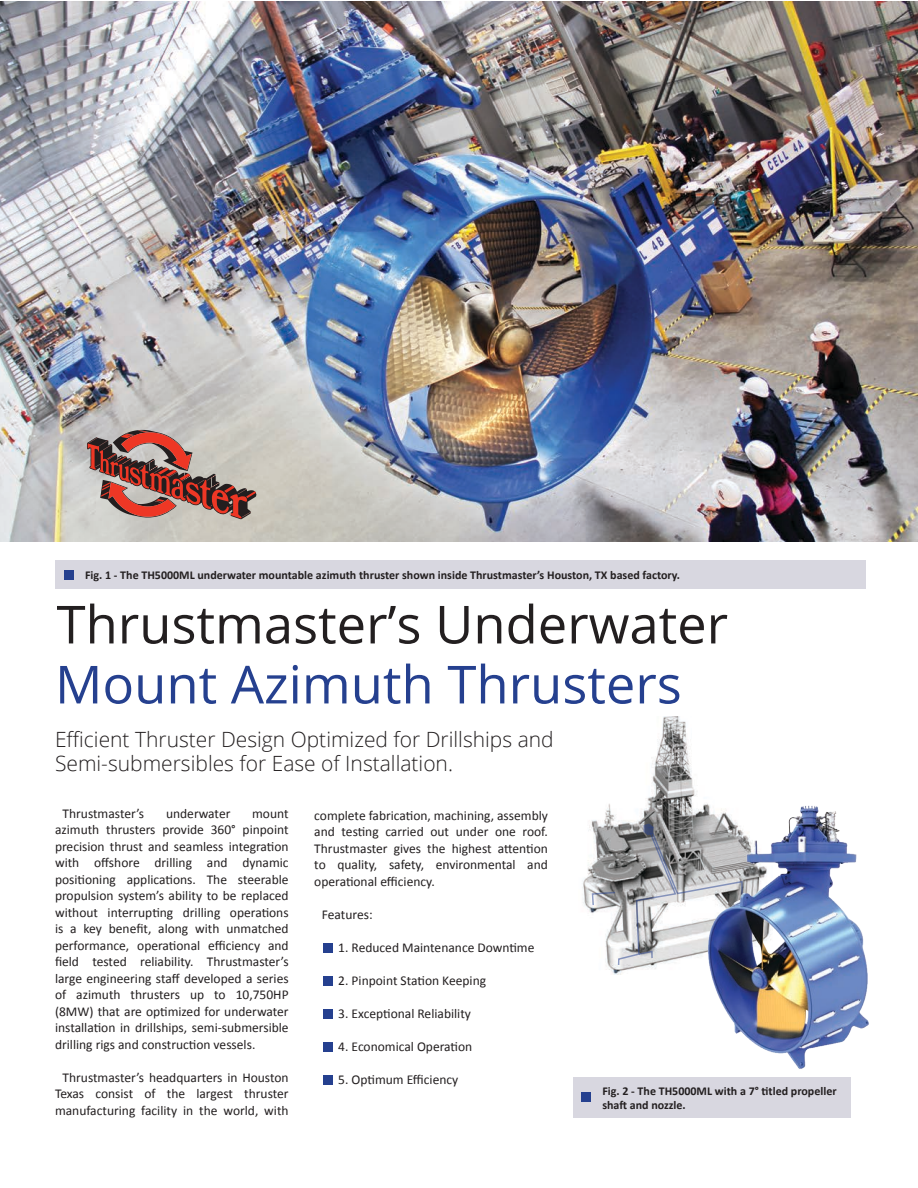
<style>
.page{position:relative;width:918px;height:1188px;background:#fff}
.page>*{position:absolute;margin:0;border:0;box-sizing:border-box;transform-origin:0 0}
.title_1{font:52.5px/60px "Open Sans";color:#231f20}
.KREDIT_title{font:300 21px/24px "Open Sans";color:#231f20}
.body_text{font:13.5px/16.5px "Calibri";color:#231f20;text-align:justify}
.t1{font:700 12px/14.4px "Calibri";color:#231f20}
.s1{color:#25408f}
</style>
<div class="page">
<img style="left:0;top:2px;width:918px;height:540px">
<div style="left:55px;top:560px;width:811px;height:29px;background:#d8d7e0"></div>
<div style="left:64px;top:570px;width:10px;height:9px;background:#25408f"></div>
<div style="left:573px;top:1078px;width:278px;height:40px;background:#d8d7e0"></div>
<div style="left:582px;top:1092px;width:9px;height:9px;background:#25408f"></div>
<img style="left:582px;top:716px;width:127px;height:258px">
<svg style="left:591px;top:822px;width:115px;height:144px"></svg>
<img style="left:706px;top:805px;width:163px;height:264px">
<div style="left:323px;top:944px;width:10px;height:9px;background:#25408f"></div>
<div style="left:323px;top:976px;width:10px;height:10px;background:#25408f"></div>
<div style="left:323px;top:1010px;width:10px;height:9px;background:#25408f"></div>
<div style="left:323px;top:1042px;width:10px;height:10px;background:#25408f"></div>
<div style="left:323px;top:1076px;width:10px;height:9px;background:#25408f"></div>
<svg style="left:87px;top:430px;width:170px;height:89px;background:#aa7f77"></svg>
<p class="t1" style="left:85px;top:568px;width:597px">Fig. 1 - The TH5000ML underwater mountable azimuth thruster shown inside Thrustmaster’s Houston, TX based factory.</p>
<p class="title_1" style="left:55px;top:593px;width:675px">Thrustmaster’s Underwater<br><span class="s1">Mount Azimuth Thrusters</span></p>
<p class="KREDIT_title" style="left:55px;top:727px;width:500px">Efficient Thruster Design Optimized for Drillships and<br>Semi-submersibles for Ease of Installation.</p>
<p class="body_text" style="left:63px;top:805px;width:83px">Thrustmaster’s</p>
<p class="body_text" style="left:166px;top:805px;width:66px">underwater</p>
<p class="body_text" style="left:55px;top:805px;width:235px;text-indent:197px">mount azimuth thrusters provide 360° pinpoint precision thrust and seamless integration with offshore drilling and dynamic positioning applications. The steerable propulsion system’s ability to be replaced without interrupting drilling operations is a key benefit, along with unmatched performance, operational efficiency and field tested reliability. Thrustmaster’s large engineering staff developed a series of azimuth thrusters up to 10,750HP (8MW) that are optimized for underwater installation in drillships, semi-submersible drilling rigs and construction vessels.</p>
<p class="body_text" style="left:55px;top:1069px;width:235px;text-align:center">Thrustmaster’s headquarters in Houston<br>Texas consist of the largest thruster manufacturing facility in the world, with</p>
<p class="body_text" style="left:314px;top:807px;width:235px">complete fabrication, machining, assembly and testing carried out under one roof.<br>Thrustmaster gives the highest attention to quality, safety, environmental and operational efficiency.</p>
<p class="body_text" style="left:322px;top:906px;width:52px">Features:</p>
<p class="body_text" style="left:338px;top:939px;width:198px">1. Reduced Maintenance Downtime</p>
<p class="body_text" style="left:338px;top:972px;width:149px">2. Pinpoint Station Keeping</p>
<p class="body_text" style="left:338px;top:1005px;width:134px">3. Exceptional Reliability</p>
<p class="body_text" style="left:338px;top:1038px;width:135px">4. Economical Operation</p>
<p class="body_text" style="left:338px;top:1071px;width:122px">5. Optimum Efficiency</p>
<p class="t1" style="left:602px;top:1084px;width:236px">Fig. 2 - The TH5000ML with a 7° titled propeller shaft and nozzle.</p>
</div>
